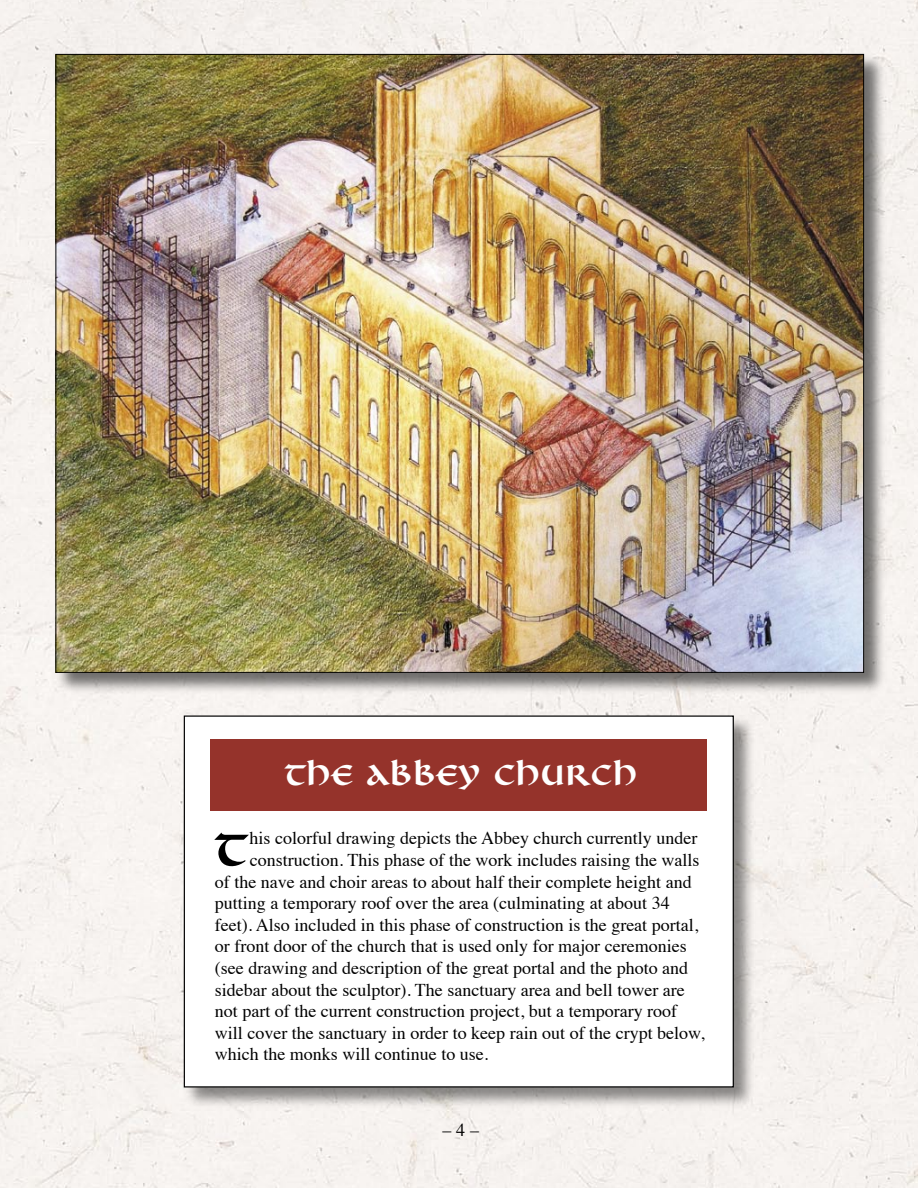
<style>
.page{position:relative;width:918px;height:1188px;background:#f6f2ef}
.page>*{position:absolute;margin:0;border:0;box-sizing:border-box;transform-origin:0 0}
.t1{font:700 51px "Benedikt";color:#000}
.t2{font:700 33px "Benedikt";color:#fff}
.t3{font:18px "Times";color:#000}
</style>
<div class="page">
<div style="left:54px;top:53px;width:834px;height:644px;background:#000;opacity:.55"></div>
<img style="left:58px;top:56px;width:804px;height:615px">
<div style="left:181px;top:713px;width:577px;height:398px;background:#000;opacity:.45"></div>
<div style="left:184px;top:716px;width:549px;height:371px;background:#fff"></div>
<div style="left:211px;top:739px;width:496px;height:72px;background:#95332b"></div>
<p class="t2" style="left:285px;top:757px;width:354px">THE ABBEY CHURCH</p>
<p class="t1" style="left:215px;top:823px;width:34px">T</p>
<p class="t3" style="left:250px;top:821px;width:449px">his colorful drawing depicts the Abbey church currently under</p>
<p class="t3" style="left:250px;top:843px;width:451px">construction. This phase of the work includes raising the walls</p>
<p class="t3" style="left:215px;top:865px;width:478px">of the nave and choir areas to about half their complete height and</p>
<p class="t3" style="left:215px;top:886px;width:456px">putting a temporary roof over the area (culminating at about 34</p>
<p class="t3" style="left:215px;top:908px;width:485px">feet). Also included in this phase of construction is the great portal,</p>
<p class="t3" style="left:215px;top:929px;width:473px">or front door of the church that is used only for major ceremonies</p>
<p class="t3" style="left:215px;top:951px;width:475px">(see drawing and description of the great portal and the photo and</p>
<p class="t3" style="left:215px;top:973px;width:472px">sidebar about the sculptor). The sanctuary area and bell tower are</p>
<p class="t3" style="left:215px;top:994px;width:464px">not part of the current construction project, but a temporary roof</p>
<p class="t3" style="left:215px;top:1016px;width:491px">will cover the sanctuary in order to keep rain out of the crypt below,</p>
<p class="t3" style="left:215px;top:1037px;width:275px">which the monks will continue to use.</p>
<p class="t3" style="left:442px;top:1113px;width:38px">– 4 –</p>
</div>
